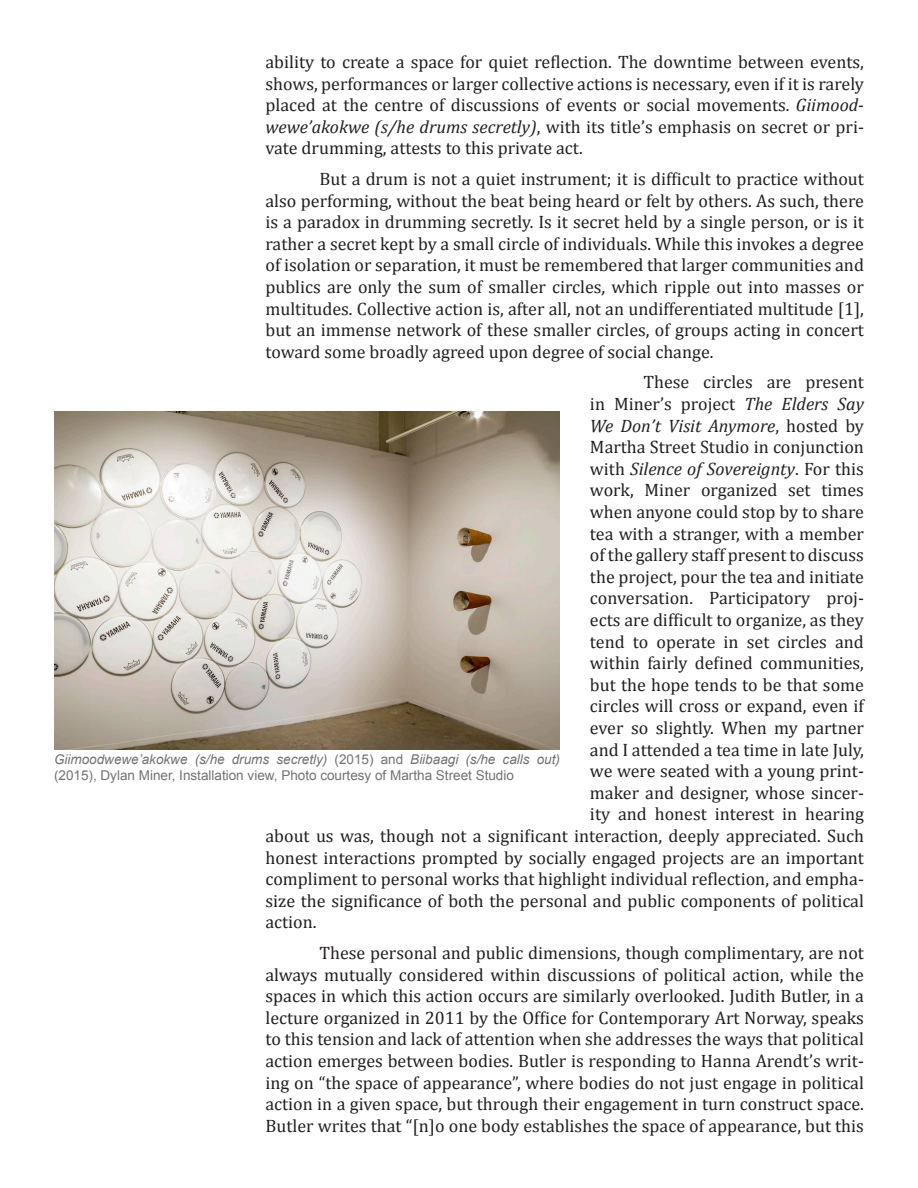
<style>
.page{position:relative;width:918px;height:1188px;background:#fff}
.page>*{position:absolute;margin:0;border:0;box-sizing:border-box;transform-origin:0 0}
.Paragraph_Style_1{font:18px/21.6px "Cambria";color:#231f20;text-align:justify}
.Paragraph_Style_1-2{font:italic 18px "Cambria";color:#231f20}
.Paragraph_Style_1-3{font:13.5px/16.2px "Arial";color:#717275}
.s1{font-style:italic}
.s2{font-style:normal}
</style>
<div class="page">
<img style="left:54px;top:412px;width:506px;height:337px">
<p class="Paragraph_Style_1" style="left:266px;top:51px;width:600px">ability to create a space for quiet reflection. The downtime between events, shows, performances or larger collective actions is necessary, even if it is rarely placed at the centre of discussions of events or social movements. <span class="s1">Giimood&shy;wewe’akokwe (s/he drums secretly)</span>, with its title’s emphasis on secret or pri&shy;vate drumming, attests to this private act.</p>
<p class="Paragraph_Style_1" style="left:266px;top:168px;width:600px;text-indent:54px">But a drum is not a quiet instrument; it is difficult to practice without also performing, without the beat being heard or felt by others. As such, there is a paradox in drumming secretly. Is it secret held by a single person, or is it rather a secret kept by a small circle of individuals. While this invokes a degree of isolation or separation, it must be remembered that larger communities and publics are only the sum of smaller circles, which ripple out into masses or multitudes. Collective action is, after all, not an undifferentiated multitude [1], but an immense network of these smaller circles, of groups acting in concert toward some broadly agreed upon degree of social change.</p>
<p class="Paragraph_Style_1" style="left:643px;top:371px;width:222px">These circles are present</p>
<p class="Paragraph_Style_1" style="left:590px;top:393px;width:275px">in Miner’s project <span class="s1">The Elders Say</span></p>
<p class="Paragraph_Style_1-2" style="left:590px;top:415px;width:276px">We Don’t Visit Anymore<span class="s2">, hosted by</span></p>
<p class="Paragraph_Style_1" style="left:590px;top:436px;width:275px">Martha Street Studio in conjunction</p>
<p class="Paragraph_Style_1-2" style="left:590px;top:458px;width:276px"><span class="s2">with</span> Silence of Sovereignty<span class="s2">. For this</span></p>
<p class="Paragraph_Style_1" style="left:590px;top:479px;width:276px">work, Miner organized set times</p>
<p class="Paragraph_Style_1" style="left:590px;top:501px;width:275px">when anyone could stop by to share</p>
<p class="Paragraph_Style_1" style="left:590px;top:523px;width:275px">tea with a stranger, with a member</p>
<p class="Paragraph_Style_1" style="left:590px;top:544px;width:276px">of the gallery staff present to discuss</p>
<p class="Paragraph_Style_1" style="left:590px;top:566px;width:275px">the project, pour the tea and initiate</p>
<p class="Paragraph_Style_1" style="left:590px;top:587px;width:276px">conversation. Participatory proj-</p>
<p class="Paragraph_Style_1" style="left:590px;top:609px;width:276px">ects are difficult to organize, as they</p>
<p class="Paragraph_Style_1" style="left:590px;top:631px;width:275px">tend to operate in set circles and</p>
<p class="Paragraph_Style_1" style="left:590px;top:652px;width:276px">within fairly defined communities,</p>
<p class="Paragraph_Style_1" style="left:590px;top:674px;width:276px">but the hope tends to be that some</p>
<p class="Paragraph_Style_1" style="left:590px;top:695px;width:276px">circles will cross or expand, even if</p>
<p class="Paragraph_Style_1" style="left:590px;top:717px;width:275px">ever so slightly. When my partner</p>
<p class="Paragraph_Style_1" style="left:590px;top:739px;width:275px">and I attended a tea time in late July,</p>
<p class="Paragraph_Style_1" style="left:590px;top:760px;width:276px">we were seated with a young print-</p>
<p class="Paragraph_Style_1" style="left:590px;top:782px;width:276px">maker and designer, whose sincer-</p>
<p class="Paragraph_Style_1" style="left:590px;top:803px;width:276px">ity and honest interest in hearing</p>
<p class="Paragraph_Style_1" style="left:266px;top:825px;width:600px">about us was, though not a significant interaction, deeply appreciated. Such</p>
<p class="Paragraph_Style_1" style="left:266px;top:847px;width:600px">honest interactions prompted by socially engaged projects are an important</p>
<p class="Paragraph_Style_1" style="left:266px;top:868px;width:600px">compliment to personal works that highlight individual reflection, and empha-</p>
<p class="Paragraph_Style_1" style="left:266px;top:890px;width:600px">size the significance of both the personal and public components of political</p>
<p class="Paragraph_Style_1" style="left:266px;top:911px;width:53px">action.</p>
<p class="Paragraph_Style_1" style="left:266px;top:942px;width:600px;text-indent:54px">These personal and public dimensions, though complimentary, are not always mutually considered within discussions of political action, while the spaces in which this action occurs are similarly overlooked. Judith Butler, in a lecture organized in 2011 by the Office for Contemporary Art Norway, speaks to this tension and lack of attention when she addresses the ways that political action emerges between bodies. Butler is responding to Hanna Arendt’s writ&shy;ing on “the space of appearance”, where bodies do not just engage in political action in a given space, but through their engagement in turn construct space.<br>Butler writes that “[n]o one body establishes the space of appearance, but this</p>
<p class="Paragraph_Style_1-3" style="left:54px;top:751px;width:507px"><span class="s1">Giimoodwewe’akokwe (s/he drums secretly)</span> (2015) and <span class="s1">Biibaagi (s/he calls out) </span>(2015), Dylan Miner, Installation view, Photo courtesy of Martha Street Studio</p>
</div>
